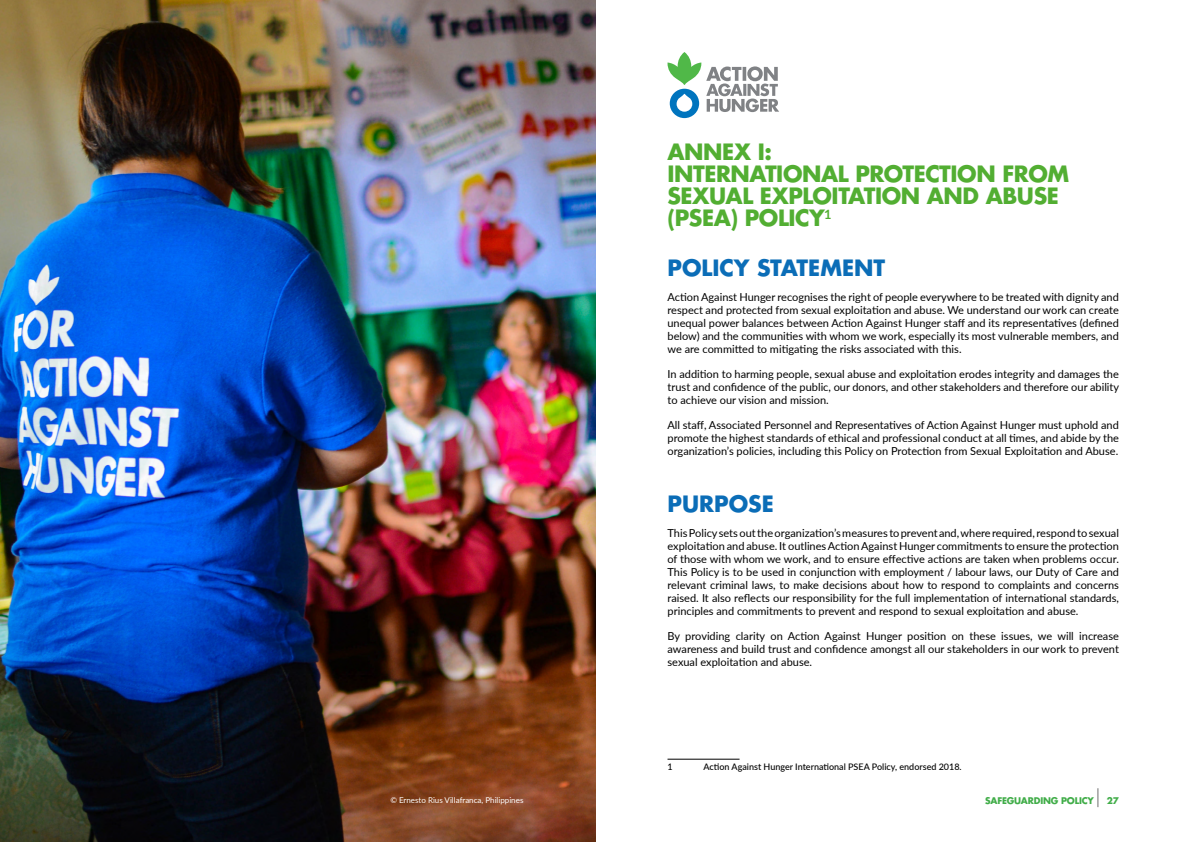
<style>
.page{position:relative;width:1191px;height:842px;background:#fff}
.page>*{position:absolute;margin:0;border:0;box-sizing:border-box;transform-origin:0 0}
.t1{font:700 22px/22px "Futura LT Pro";letter-spacing:-.02em;color:#52ae32}
.t2{font:700 22px "Futura LT Pro";color:#0b6db7}
.t3{font:11px/13px "Lato";color:#000;text-align:justify}
.t4{font:500 9px "Lato";color:#000}
.t5{font:700 9px "Futura LT Pro";letter-spacing:-.02em;color:#41ad49}
.t6{font:8px "Lato";color:#fff}
</style>
<div class="page">
<svg style="left:1097px;top:788px;width:1px;height:19px"></svg>
<img style="left:0;top:0;width:595px;height:842px">
<hr style="left:667px;top:759px;width:72px;height:1px;background:#000">
<svg style="left:667px;top:52px;width:112px;height:66px"></svg>
<h1 class="t1" style="left:667px;top:140px;width:403px">ANNEX I:<br>INTERNATIONAL PROTECTION FROM<br>SEXUAL EXPLOITATION AND ABUSE (PSEA) POLICY<sup>1</sup></h1>
<h1 class="t2" style="left:667px;top:251px;width:219px">POLICY STATEMENT</h1>
<p class="t3" style="left:667px;top:290px;width:453px">Action Against Hunger recognises the right of people everywhere to be treated with dignity and respect and protected from sexual exploitation and abuse. We understand our work can create unequal power balances between Action Against Hunger staff and its representatives (defined below) and the communities with whom we work, especially its most vulnerable members, and we are committed to mitigating the risks associated with this.</p>
<p class="t3" style="left:667px;top:367px;width:453px">In addition to harming people, sexual abuse and exploitation erodes integrity and damages the trust and confidence of the public, our donors, and other stakeholders and therefore our ability to achieve our vision and mission.</p>
<p class="t3" style="left:667px;top:418px;width:453px">All staff, Associated Personnel and Representatives of Action Against Hunger must uphold and promote the highest standards of ethical and professional conduct at all times, and abide by the organization’s policies, including this Policy on Protection from Sexual Exploitation and Abuse.</p>
<h1 class="t2" style="left:667px;top:487px;width:108px">PURPOSE</h1>
<p class="t3" style="left:667px;top:526px;width:453px">This Policy sets out the organization’s measures to prevent and, where required, respond to sexual exploitation and abuse. It outlines Action Against Hunger commitments to ensure the protection of those with whom we work, and to ensure effective actions are taken when problems occur.<br>This Policy is to be used in conjunction with employment / labour laws, our Duty of Care and relevant criminal laws, to make decisions about how to respond to complaints and concerns raised. It also reflects our responsibility for the full implementation of international standards, principles and commitments to prevent and respond to sexual exploitation and abuse.</p>
<p class="t3" style="left:667px;top:629px;width:453px">By providing clarity on Action Against Hunger position on these issues, we will increase awareness and build trust and confidence amongst all our stakeholders in our work to prevent sexual exploitation and abuse.</p>
<p class="t4" style="left:667px;top:760px;width:7px">1</p>
<p class="t4" style="left:703px;top:760px;width:260px">Action Against Hunger International PSEA Policy, endorsed 2018.</p>
<p class="t6" style="left:390px;top:794px;width:135px">© Ernesto Rius Villafranca, Philippines</p>
<p class="t5" style="left:985px;top:794px;width:110px">SAFEGUARDING POLICY</p>
<p class="t5" style="left:1106px;top:794px;width:14px">27</p>
</div>
